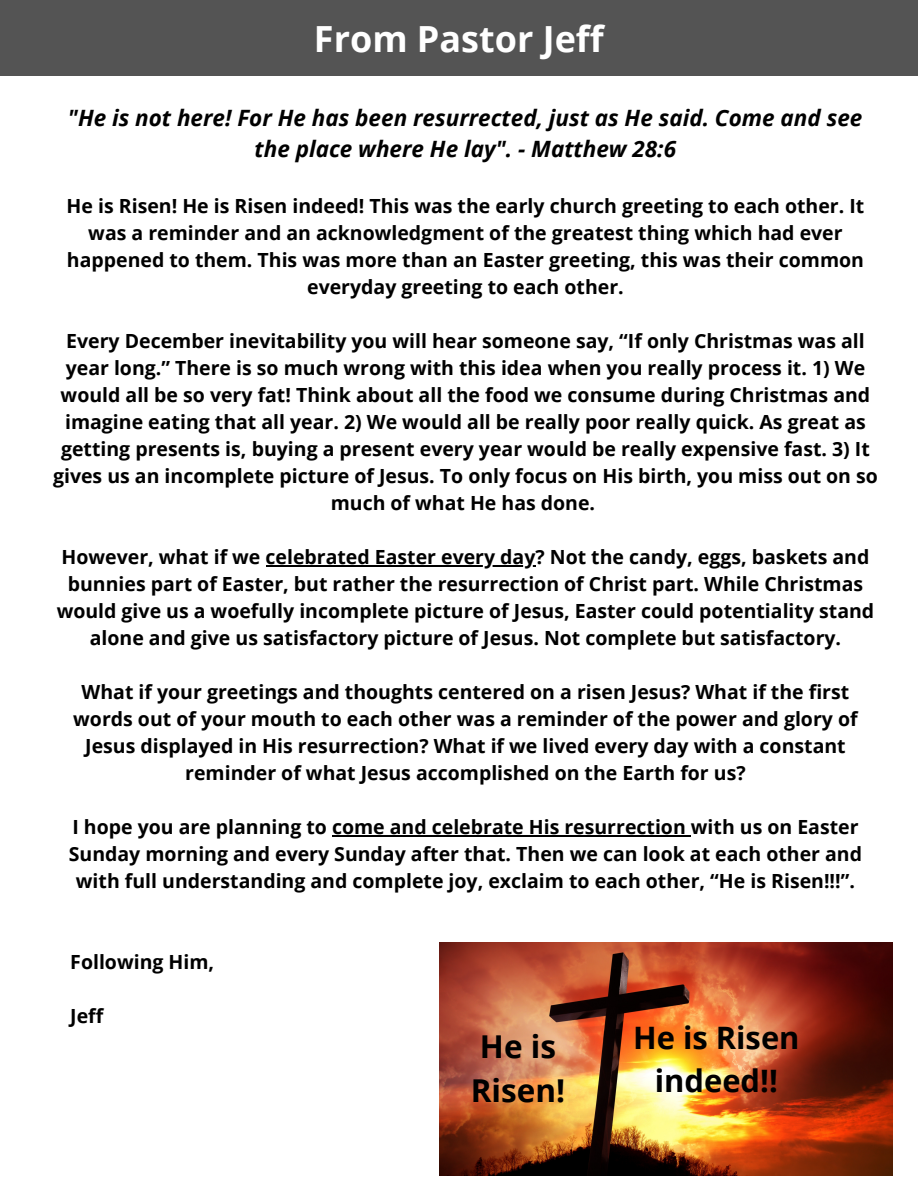
<style>
.page{position:relative;width:918px;height:1188px;background:#fff}
.page>*{position:absolute;margin:0;border:0;box-sizing:border-box;transform-origin:0 0}
.t1{font:700 36px "Open Sans";color:#fff}
.t2{font:700 31.5px/43.8px "Open Sans";color:#000}
.t3{font:700 30.9px/42.5px "Open Sans";color:#000;text-align:center}
.t4{font:italic 700 22.5px/31.5px "Open Sans";color:#000;text-align:center}
.t5{font:700 19.5px/27px "Open Sans";color:#000;text-align:center}
</style>
<div class="page">
<div style="left:0;top:0;width:918px;height:76px;background:#545454"></div>
<hr style="left:266px;top:566px;width:270px;height:1px;background:#000">
<hr style="left:332px;top:836px;width:359px;height:1px;background:#000">
<img style="left:439px;top:942px;width:454px;height:233px">
<p class="t1" style="left:314px;top:14px;width:291px">From Pastor Jeff</p>
<p class="t4" style="left:68px;top:101px;width:796px">"He is not here! For He has been resurrected, just as He said. Come and see the place where He lay". - Matthew 28:6</p>
<p class="t5" style="left:67px;top:192px;width:799px">He is Risen! He is Risen indeed! This was the early church greeting to each other. It was a reminder and an acknowledgment of the greatest thing which had ever happened to them. This was more than an Easter greeting, this was their common everyday greeting to each other.</p>
<p class="t5" style="left:53px;top:327px;width:826px">Every December inevitability you will hear someone say, “If only Christmas was all year long.” There is so much wrong with this idea when you really process it. 1) We would all be so very fat! Think about all the food we consume during Christmas and imagine eating that all year. 2) We would all be really poor really quick. As great as getting presents is, buying a present every year would be really expensive fast. 3) It gives us an incomplete picture of Jesus. To only focus on His birth, you miss out on so much of what He has done.</p>
<p class="t5" style="left:57px;top:543px;width:819px">However, what if we celebrated Easter every day? Not the candy, eggs, baskets and bunnies part of Easter, but rather the resurrection of Christ part. While Christmas would give us a woefully incomplete picture of Jesus, Easter could potentiality stand alone and give us satisfactory picture of Jesus. Not complete but satisfactory.</p>
<p class="t5" style="left:73px;top:678px;width:786px">What if your greetings and thoughts centered on a risen Jesus? What if the first words out of your mouth to each other was a reminder of the power and glory of Jesus displayed in His resurrection? What if we lived every day with a constant reminder of what Jesus accomplished on the Earth for us?</p>
<p class="t5" style="left:69px;top:813px;width:795px">I hope you are planning to come and celebrate His resurrection with us on Easter<br>Sunday morning and every Sunday after that. Then we can look at each other and with full understanding and complete joy, exclaim to each other, “He is Risen!!!”.</p>
<p class="t5" style="left:70px;top:948px;width:145px">Following Him,</p>
<p class="t5" style="left:70px;top:1002px;width:35px">Jeff</p>
<p class="t2" style="left:471px;top:1024px;width:96px">He is<br>Risen!</p>
<p class="t3" style="left:633px;top:1016px;width:168px">He is Risen indeed!!</p>
</div>
